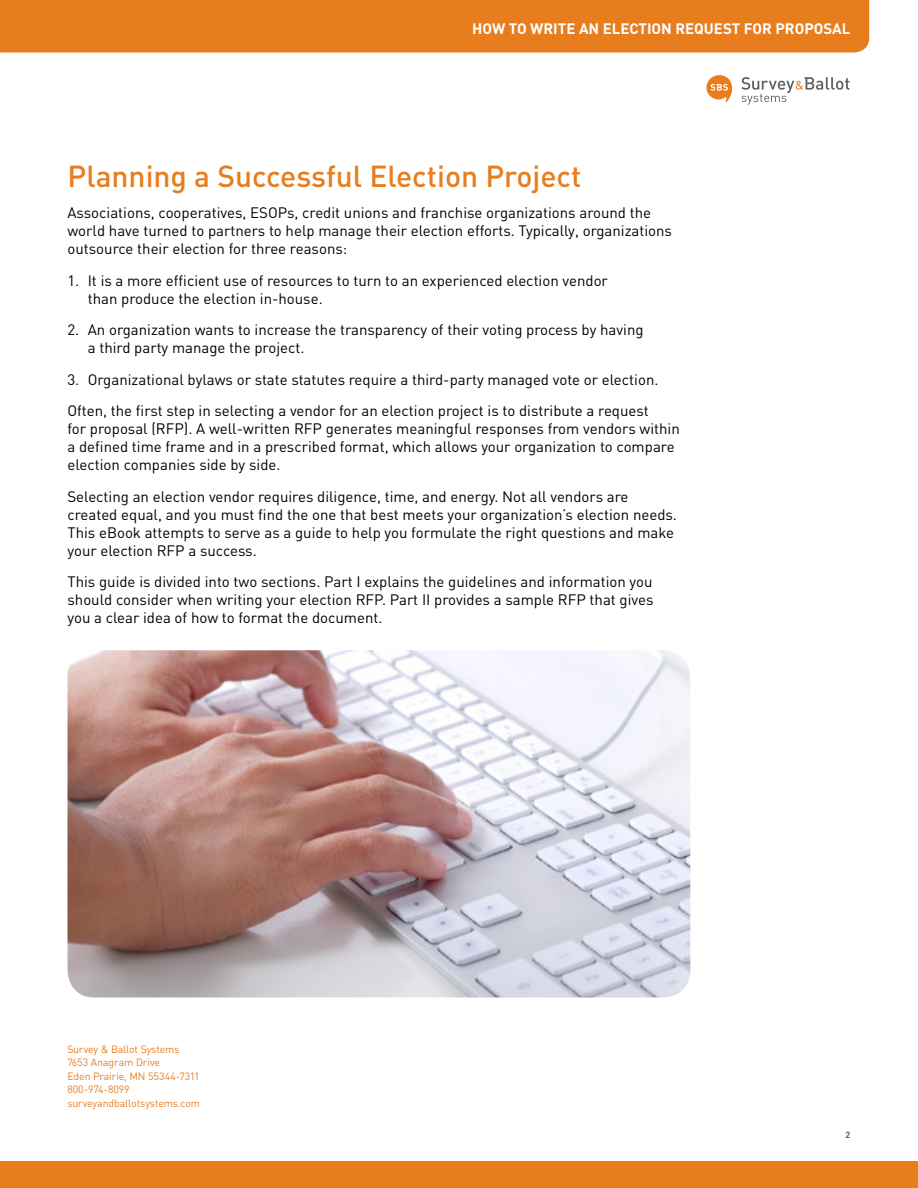
<style>
.page{position:relative;width:918px;height:1188px;background:#fff}
.page>*{position:absolute;margin:0;border:0;box-sizing:border-box;transform-origin:0 0}
.t1{font:500 30px "DIN";color:#e87d1e}
.t2{font:15px/18px "DIN";color:#000}
.t3{font:700 15px "DIN";color:#fff}
.t4{font:10.5px/13.5px "DIN";letter-spacing:-.015em;color:#e87d1e}
.t5{font:700 9px "DIN";color:#5f6062}
</style>
<div class="page">
<div style="left:0;top:0;width:869px;height:52px;background:#e87d1e"></div>
<div style="left:0;top:1161px;width:918px;height:27px;background:#e87d1e"></div>
<svg style="left:706px;top:75px;width:27px;height:27px"></svg>
<svg style="left:741px;top:77px;width:109px;height:28px"></svg>
<img style="left:68px;top:650px;width:622px;height:348px">
<p class="t3" style="left:472px;top:19px;width:380px">HOW TO WRITE AN ELECTION REQUEST FOR PROPOSAL</p>
<h1 class="t1" style="left:68px;top:157px;width:515px">Planning a Successful Election Project</h1>
<p class="t2" style="left:68px;top:204px;width:606px">Associations, cooperatives, ESOPs, credit unions and franchise organizations around the world have turned to partners to help manage their election efforts. Typically, organizations outsource their election for three reasons:</p>
<p class="t2" style="left:88px;top:271px;width:522px;text-indent:-20px">1. It is a more efficient use of resources to turn to an experienced election vendor than produce the election in-house.</p>
<p class="t2" style="left:88px;top:321px;width:557px;text-indent:-20px">2. An organization wants to increase the transparency of their voting process by having a third party manage the project.</p>
<p class="t2" style="left:68px;top:363px;width:592px;line-height:31.5px">3. Organizational bylaws or state statutes require a third-party managed vote or election.<br>Often, the first step in selecting a vendor for an election project is to distribute a request</p>
<p class="t2" style="left:68px;top:420px;width:614px">for proposal (RFP). A well-written RFP generates meaningful responses from vendors within a defined time frame and in a prescribed format, which allows your organization to compare election companies side by side.</p>
<p class="t2" style="left:68px;top:487px;width:611px">Selecting an election vendor requires diligence, time, and energy. Not all vendors are created equal, and you must find the one that best meets your organization’s election needs.<br>This eBook attempts to serve as a guide to help you formulate the right questions and make your election RFP a success.</p>
<p class="t2" style="left:68px;top:573px;width:588px;text-align:justify">This guide is divided into two sections. Part I explains the guidelines and information you should consider when writing your election RFP. Part II provides a sample RFP that gives you a clear idea of how to format the document.</p>
<p class="t4" style="left:68px;top:1042px;width:134px">Survey &amp; Ballot Systems<br>7653 Anagram Drive<br>Eden Prairie, MN 55344-7311<br>800-974-8099 surveyandballotsystems.com</p>
<p class="t5" style="left:846px;top:1129px;width:6px">2</p>
</div>
